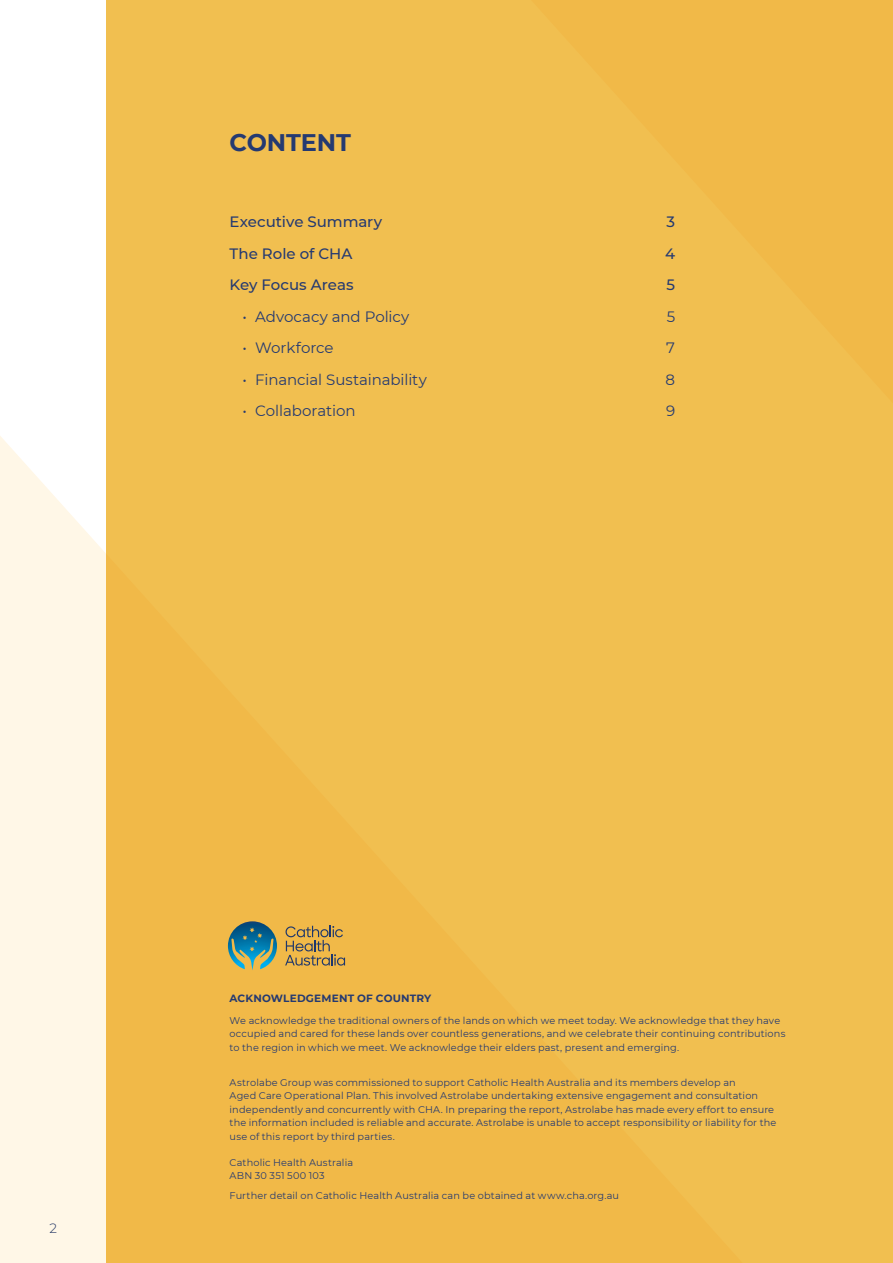
<style>
.page{position:relative;width:893px;height:1263px;background:#fff}
.page>*{position:absolute;margin:0;border:0;box-sizing:border-box;transform-origin:0 0}
.t1{font:700 24px "Montserrat";letter-spacing:-.005em;color:#253a71}
.t2{font:15px "Montserrat";letter-spacing:-.005em;color:#253a71}
.t3{font:500 15px "Montserrat";letter-spacing:-.005em;color:#253a71}
.t4{font:300 13.5px "Montserrat";color:#253a71}
.t5{font:700 10.5px "Montserrat";letter-spacing:.015em;color:#253a71}
.t6{font:9.75px/13.5px "Montserrat";letter-spacing:.015em;color:#253a71}
</style>
<div class="page">
<div style="left:106px;top:0;width:787px;height:1263px;background:#f1bf50"></div>
<svg style="left:0;top:436px;width:346px;height:827px"></svg>
<svg style="left:285px;top:926px;width:60px;height:39px"></svg>
<svg style="left:228px;top:921px;width:49px;height:49px"></svg>
<p class="t1" style="left:230px;top:125px;width:123px">CONTENT</p>
<p class="t3" style="left:230px;top:211px;width:154px">Executive Summary</p>
<p class="t3" style="left:667px;top:211px;width:10px">3</p>
<p class="t3" style="left:230px;top:243px;width:124px">The Role of CHA</p>
<p class="t3" style="left:665px;top:243px;width:12px">4</p>
<p class="t3" style="left:230px;top:274px;width:125px">Key Focus Areas</p>
<p class="t3" style="left:666px;top:274px;width:10px">5</p>
<p class="t2" style="left:242px;top:306px;width:169px">• Advocacy and Policy</p>
<p class="t2" style="left:667px;top:306px;width:10px">5</p>
<p class="t2" style="left:242px;top:337px;width:93px">• Workforce</p>
<p class="t2" style="left:666px;top:337px;width:10px">7</p>
<p class="t2" style="left:242px;top:369px;width:186px">• Financial Sustainability</p>
<p class="t2" style="left:666px;top:369px;width:11px">8</p>
<p class="t2" style="left:242px;top:400px;width:115px">• Collaboration</p>
<p class="t2" style="left:666px;top:400px;width:11px">9</p>
<h3 class="t4" style="left:49px;top:1219px;width:9px">2</h3>
<p class="t5" style="left:230px;top:990px;width:203px">ACKNOWLEDGEMENT OF COUNTRY</p>
<p class="t6" style="left:230px;top:1013px;width:557px">We acknowledge the traditional owners of the lands on which we meet today. We acknowledge that they have occupied and cared for these lands over countless generations, and we celebrate their continuing contributions to the region in which we meet. We acknowledge their elders past, present and emerging.</p>
<p class="t6" style="left:230px;top:1075px;width:548px">Astrolabe Group was commissioned to support Catholic Health Australia and its members develop an<br>Aged Care Operational Plan. This involved Astrolabe undertaking extensive engagement and consultation independently and concurrently with CHA. In preparing the report, Astrolabe has made every effort to ensure the information included is reliable and accurate. Astrolabe is unable to accept responsibility or liability for the use of this report by third parties.</p>
<p class="t6" style="left:230px;top:1155px;width:125px">Catholic Health Australia<br>ABN 30 351 500 103</p>
<p class="t6" style="left:230px;top:1188px;width:391px">Further detail on Catholic Health Australia can be obtained at www.cha.org.au</p>
</div>
